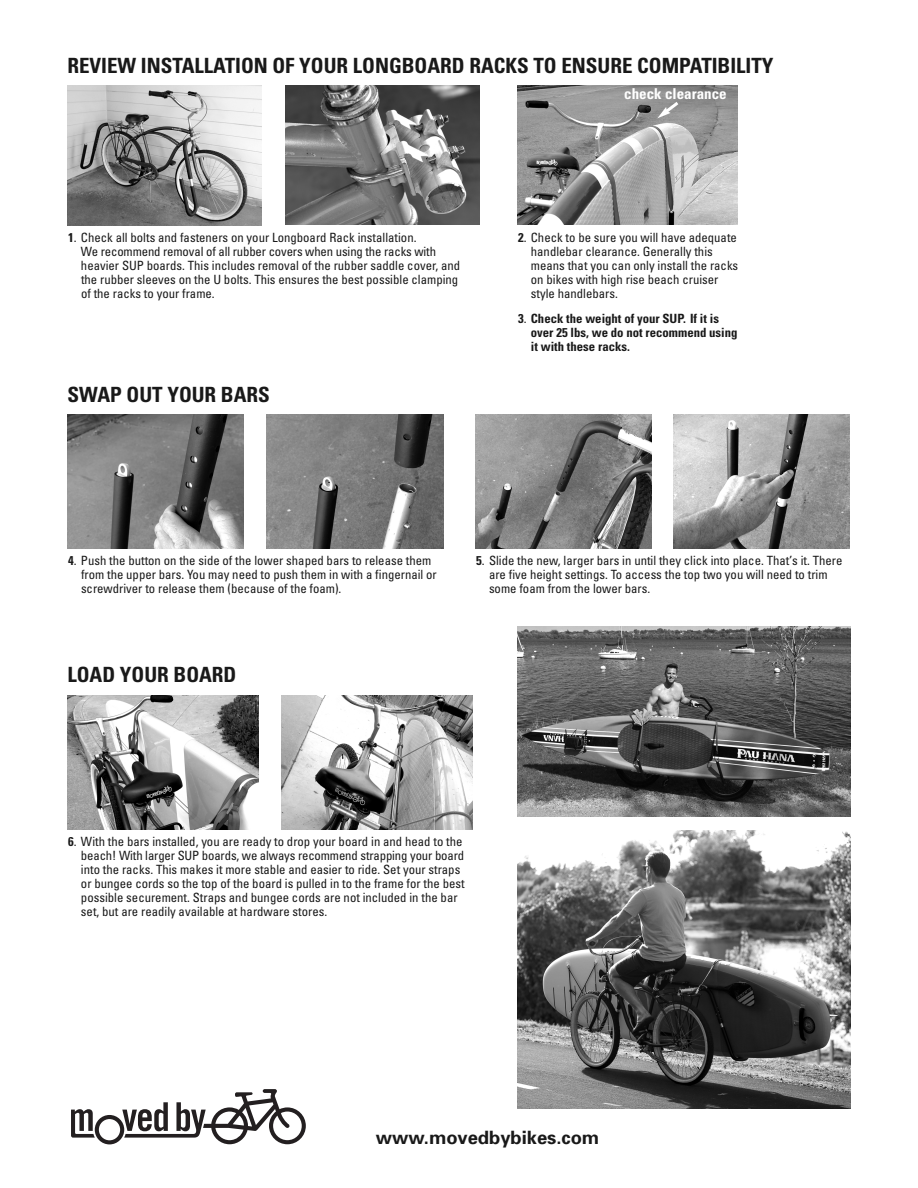
<style>
.page{position:relative;width:918px;height:1188px;background:#fff}
.page>*{position:absolute;margin:0;border:0;box-sizing:border-box;transform-origin:0 0}
.t1{font:700 condensed 21px "Univers";color:#191919}
.t2{font:700 18.3px "Univers";color:#191919}
.t3{font:700 condensed 15px "Univers";color:#fff}
.t4{font:condensed 12.75px/14px "Univers";color:#191919}
.t5{font:700 condensed 12.75px/14px "Univers";color:#191919}
.s1{font-weight:700}
.s2{font-weight:400}
</style>
<div class="page">
<img style="left:517px;top:626px;width:333px;height:190px">
<svg style="left:71px;top:1089px;width:235px;height:55px"></svg>
<img style="left:68px;top:86px;width:194px;height:139px">
<img style="left:517px;top:86px;width:220px;height:139px">
<img style="left:68px;top:415px;width:176px;height:133px">
<img style="left:285px;top:86px;width:194px;height:139px">
<img style="left:267px;top:415px;width:176px;height:133px">
<img style="left:476px;top:415px;width:176px;height:133px">
<img style="left:673px;top:415px;width:177px;height:133px">
<img style="left:68px;top:696px;width:190px;height:133px">
<img style="left:282px;top:695px;width:190px;height:134px">
<img style="left:517px;top:830px;width:333px;height:279px">
<svg style="left:657px;top:99px;width:25px;height:19px"></svg>
<p class="t1" style="left:68px;top:58px;width:708px">REVIEW INSTALLATION OF YOUR LONGBOARD RACKS TO ENSURE COMPATIBILITY</p>
<p class="t3" style="left:624px;top:89px;width:104px">check clearance</p>
<p class="t4" style="left:81px;top:232px;width:381px;text-indent:-13px"><span class="s1">1</span>. Check all bolts and fasteners on your Longboard Rack installation.<br>We recommend removal of all rubber covers when using the racks with heavier SUP boards. This includes removal of the rubber saddle cover, and the rubber sleeves on the U bolts. This ensures the best possible clamping of the racks to your frame.</p>
<p class="t4" style="left:531px;top:232px;width:209px;text-indent:-13px"><span class="s1">2</span>. Check to be sure you will have adequate handlebar clearance. Generally this means that you can only install the racks on bikes with high rise beach cruiser style handlebars.</p>
<p class="t5" style="left:531px;top:313px;width:208px;text-indent:-13px">3<span class="s2">.</span> Check the weight of your SUP. If it is over 25 lbs, we do not recommend using it with these racks.</p>
<p class="t1" style="left:68px;top:387px;width:204px">SWAP OUT YOUR BARS</p>
<p class="t4" style="left:81px;top:555px;width:357px;text-indent:-13px"><span class="s1">4</span>. Push the button on the side of the lower shaped bars to release them from the upper bars. You may need to push them in with a fingernail or screwdriver to release them (because of the foam).</p>
<p class="t1" style="left:68px;top:667px;width:170px">LOAD YOUR BOARD</p>
<p class="t4" style="left:489px;top:555px;width:355px;text-indent:-13px"><span class="s1">5</span>. Slide the new, larger bars in until they click into place. That’s it. There are five height settings. To access the top two you will need to trim some foam from the lower bars.</p>
<p class="t4" style="left:81px;top:836px;width:385px;text-indent:-13px"><span class="s1">6</span>. With the bars installed, you are ready to drop your board in and head to the beach! With larger SUP boards, we always recommend strapping your board into the racks. This makes it more stable and easier to ride. Set your straps or bungee cords so the top of the board is pulled in to the frame for the best possible securement. Straps and bungee cords are not included in the bar set, but are readily available at hardware stores.</p>
<p class="t2" style="left:376px;top:1131px;width:225px">www.movedbybikes.com</p>
</div>
